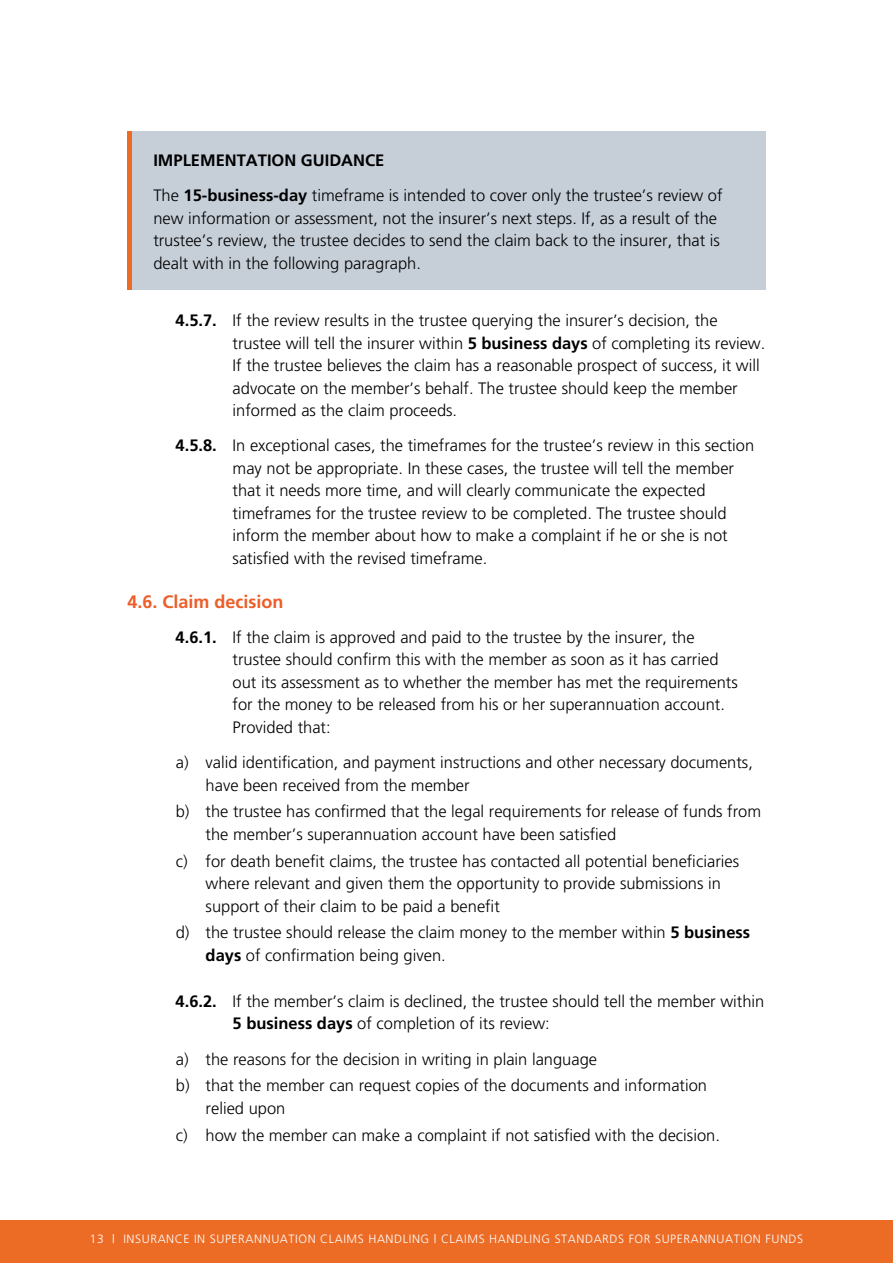
<style>
.page{position:relative;width:893px;height:1263px;background:#fff}
.page>*{position:absolute;margin:0;border:0;box-sizing:border-box;transform-origin:0 0}
.t1{font:700 18px "Frutiger";color:#ed5d28}
.t2{font:300 16.5px/22.5px "Frutiger";color:#000}
.t3{font:300 12px "Frutiger";letter-spacing:.05em;color:#fff}
.s1{font-weight:700}
</style>
<div class="page">
<div style="left:0;top:1221px;width:893px;height:42px;background:#ec6c26"></div>
<div style="left:132px;top:132px;width:633px;height:158px;background:#c6ced8"></div>
<hr style="left:128px;top:132px;width:4px;height:158px;background:#ec6c26">
<p class="t2" style="left:153px;top:143px;width:571px;line-height:35.2px"><span class="s1">IMPLEMENTATION GUIDANCE<br></span>The <span class="s1">15-business-day</span> timeframe is intended to cover only the trustee’s review of</p>
<p class="t2" style="left:153px;top:207px;width:568px">new information or assessment, not the insurer’s next steps. If, as a result of the trustee’s review, the trustee decides to send the claim back to the insurer, that is dealt with in the following paragraph.</p>
<p class="t2" style="left:233px;top:309px;width:534px;text-indent:-57px"><span class="s1">4.5.7.</span> If the review results in the trustee querying the insurer’s decision, the trustee will tell the insurer within <span class="s1">5 business days</span> of completing its review.<br>If the trustee believes the claim has a reasonable prospect of success, it will advocate on the member’s behalf. The trustee should keep the member informed as the claim proceeds.</p>
<p class="t2" style="left:233px;top:434px;width:523px;text-indent:-57px"><span class="s1">4.5.8.</span> In exceptional cases, the timeframes for the trustee’s review in this section may not be appropriate. In these cases, the trustee will tell the member that it needs more time, and will clearly communicate the expected timeframes for the trustee review to be completed. The trustee should inform the member about how to make a complaint if he or she is not satisfied with the revised timeframe.</p>
<p class="t1" style="left:128px;top:591px;width:158px">4.6. Claim decision</p>
<p class="t2" style="left:233px;top:626px;width:507px;text-indent:-57px"><span class="s1">4.6.1.</span> If the claim is approved and paid to the trustee by the insurer, the trustee should confirm this with the member as soon as it has carried out its assessment as to whether the member has met the requirements for the money to be released from his or her superannuation account.<br>Provided that:</p>
<p class="t2" style="left:206px;top:751px;width:549px;text-indent:-30px">a) valid identification, and payment instructions and other necessary documents, have been received from the member</p>
<p class="t2" style="left:206px;top:800px;width:557px;text-indent:-30px">b) the trustee has confirmed that the legal requirements for release of funds from the member’s superannuation account have been satisfied</p>
<p class="t2" style="left:206px;top:850px;width:535px;text-indent:-30px">c) for death benefit claims, the trustee has contacted all potential beneficiaries where relevant and given them the opportunity to provide submissions in support of their claim to be paid a benefit</p>
<p class="t2" style="left:206px;top:921px;width:546px;text-indent:-30px">d) the trustee should release the claim money to the member within <span class="s1">5 business days</span> of confirmation being given.</p>
<p class="t2" style="left:233px;top:990px;width:533px;text-indent:-57px"><span class="s1">4.6.2.</span> If the member’s claim is declined, the trustee should tell the member within<br><span class="s1">5 business days</span> of completion of its review:</p>
<p class="t2" style="left:176px;top:1045px;width:533px;line-height:26.7px">a) the reasons for the decision in writing in plain language<br>b) that the member can request copies of the documents and information</p>
<p class="t2" style="left:176px;top:1095px;width:546px;line-height:26.7px;text-indent:30px">relied upon<br>c) how the member can make a complaint if not satisfied with the decision.</p>
<p class="t3" style="left:90px;top:1232px;width:715px">13 | INSURANCE IN SUPERANNUATION CLAIMS HANDLING | CLAIMS HANDLING STANDARDS FOR SUPERANNUATION FUNDS</p>
</div>
